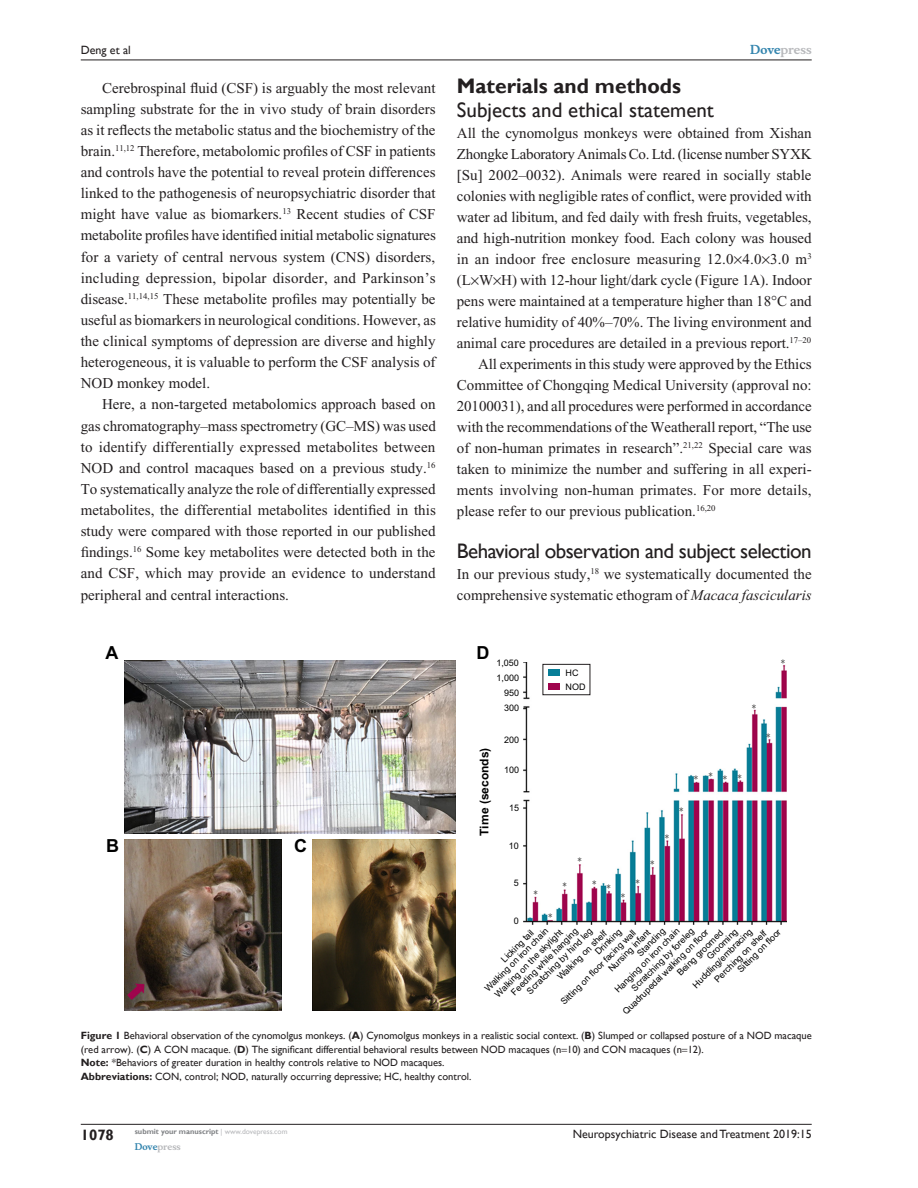
<style>
.page{position:relative;width:918px;height:1188px;background:#fff}
.page>*{position:absolute;margin:0;border:0;box-sizing:border-box;transform-origin:0 0}
.H2-after-H1{font:21px "Gill Sans";letter-spacing:-.025em;color:#231f20}
.H2-after-H1-2{font:21px "Gill Sans";color:#231f20}
.H1-before-H2{font:700 21px "Gill Sans";color:#231f20}
.t1{font:700 18px "Arial";color:#000}
.Tx{font:15px/21.1px "Times New Roman";color:#231f20;text-align:justify}
.TxF{font:15px/21px "Times New Roman";color:#231f20;text-align:justify}
.t2{font:700 15px "Gill Sans";color:#231f20}
.t3{font:12px "Gill Sans";color:#231f20}
.t4{font:700 12px "Arial";color:#000}
.t5{font:700 12px "Musee";color:#b8b9bc}
.FigC{font:10.5px/13.5px "Gill Sans";color:#231f20}
.FigSNRI{font:10.5px "Gill Sans";color:#231f20}
.t6{font:9px/15px "Arial";color:#000}
.t7{font:9px "Gill Sans";color:#000}
.t8{font:700 9px "Musee";color:#b8b9bc}
.t9{font:700 7.5px "Gill Sans";color:#808285}
.s1{color:#3485ae}
.s2{font-style:italic}
.s3{font-weight:700}
.s4{font-weight:400;color:#b8b9bc}
</style>
<div class="page">
<hr style="left:81px;top:1124px;width:731px;height:1px;background:#231f20">
<hr style="left:81px;top:60px;width:731px;height:1px;background:#231f20">
<img style="left:124px;top:661px;width:332px;height:172px">
<img style="left:312px;top:839px;width:144px;height:171px">
<img style="left:124px;top:839px;width:158px;height:171px">
<img style="left:523px;top:662px;width:264px;height:263px">
<div style="left:543px;top:664px;width:47px;height:31px;background:#fff;border:1px solid #231f20"></div>
<div style="left:548px;top:669px;width:12px;height:7px;background:#077e97"></div>
<div style="left:548px;top:683px;width:12px;height:7px;background:#9f044d"></div>
<p class="t3" style="left:81px;top:43px;width:52px">Deng et al</p>
<p class="Tx" style="left:81px;top:77px;width:357px;text-indent:21px">Cerebrospinal fluid (CSF) is arguably the most relevant sampling substrate for the in vivo study of brain disorders as it reflects the metabolic status and the biochemistry of the brain.<sup>11,12</sup> Therefore, metabolomic profiles of CSF in patients and controls have the potential to reveal protein differences linked to the pathogenesis of neuropsychiatric disorder that might have value as biomarkers.<sup>13</sup> Recent studies of CSF metabolite profiles have identified initial metabolic signatures for a variety of central nervous system (CNS) disorders, including depression, bipolar disorder, and Parkinson’s disease.<sup>11,14,15</sup> These metabolite profiles may potentially be useful as biomarkers in neurological conditions. However, as the clinical symptoms of depression are diverse and highly heterogeneous, it is valuable to perform the CSF analysis of NOD monkey model.</p>
<p class="Tx" style="left:81px;top:394px;width:357px;text-indent:21px">Here, a non-targeted metabolomics approach based on gas chromatography–mass spectrometry (GC–MS) was used to identify differentially expressed metabolites between NOD and control macaques based on a previous study.<sup>16<br></sup>To systematically analyze the role of differentially expressed metabolites, the differential metabolites identified in this study were compared with those reported in our published findings.<sup>16</sup> Some key metabolites were detected both in the and CSF, which may provide an evidence to understand peripheral and central interactions.</p>
<p class="t5" style="left:750px;top:43px;width:63px"><span class="s1">Dove</span>press</p>
<p class="H1-before-H2" style="left:457px;top:73px;width:226px">Materials and methods</p>
<p class="H2-after-H1-2" style="left:457px;top:97px;width:258px">Subjects and ethical statement</p>
<p class="TxF" style="left:457px;top:122px;width:356px">All the cynomolgus monkeys were obtained from Xishan Zhongke Laboratory Animals Co. Ltd. (license number SYXK [Su] 2002–0032). Animals were reared in socially stable colonies with negligible rates of conflict, were provided with water ad libitum, and fed daily with fresh fruits, vegetables, and high-nutrition monkey food. Each colony was housed in an indoor free enclosure measuring 12.0 4.0 3.0 m<sup>3 </sup>(L W H) with 12-hour light/dark cycle (Figure 1A). Indoor pens were maintained at a temperature higher than 18 C and relative humidity of 40%–70%. The living environment and animal care procedures are detailed in a previous report.<sup>17–20</sup></p>
<p class="Tx" style="left:457px;top:353px;width:357px;text-indent:21px">All experiments in this study were approved by the Ethics Committee of Chongqing Medical University (approval no:<br>20100031), and all procedures were performed in accordance with the recommendations of the Weatherall report, “The use of non-human primates in research”.<sup>21,22</sup> Special care was taken to minimize the number and suffering in all experi&shy;ments involving non-human primates. For more details, please refer to our previous publication.<sup>16,20</sup></p>
<h2 class="H2-after-H1" style="left:457px;top:538px;width:356px">Behavioral observation and subject selection</h2>
<p class="TxF" style="left:457px;top:563px;width:356px">In our previous study,<sup>18</sup> we systematically documented the comprehensive systematic ethogram of <span class="s2">Macaca fascicularis</span></p>
<p class="t1" style="left:105px;top:641px;width:14px">A</p>
<p class="t1" style="left:476px;top:641px;width:14px">D</p>
<p class="t6" style="left:496px;top:655px;width:24px">1,050</p>
<p class="t7" style="left:781px;top:658px;width:5px">*</p>
<p class="t1" style="left:106px;top:834px;width:14px">B</p>
<p class="t1" style="left:294px;top:834px;width:14px">C</p>
<p class="t6" style="left:504px;top:670px;width:17px;text-align:justify;text-indent:-8px">1,000<br>950<br>300</p>
<p class="t6" style="left:504px;top:732px;width:17px">200</p>
<p class="t6" style="left:504px;top:763px;width:17px">100</p>
<p class="t6" style="left:509px;top:801px;width:12px">15</p>
<p class="t4" style="left:476px;top:836px;width:89px;rotate:-90deg">Time (seconds)</p>
<p class="t6" style="left:566px;top:666px;width:21px;line-height:13.6px">HC<br>NOD</p>
<p class="t7" style="left:752px;top:702px;width:5px">*</p>
<p class="t7" style="left:767px;top:732px;width:5px">*</p>
<p class="t7" style="left:665px;top:832px;width:5px">*</p>
<p class="t7" style="left:679px;top:806px;width:5px">*</p>
<p class="t7" style="left:694px;top:773px;width:49px">****</p>
<p class="t6" style="left:509px;top:838px;width:12px">10</p>
<p class="t6" style="left:514px;top:876px;width:7px">5</p>
<p class="t6" style="left:514px;top:913px;width:7px">0</p>
<p class="t6" style="left:497px;top:955px;width:44px;rotate:-45deg">Licking tail</p>
<p class="t6" style="left:591px;top:948px;width:35px;rotate:-45deg">Drinking</p>
<p class="t7" style="left:578px;top:856px;width:5px">*</p>
<p class="t7" style="left:650px;top:859px;width:5px">*</p>
<p class="t7" style="left:636px;top:878px;width:5px">*</p>
<p class="t7" style="left:592px;top:878px;width:5px">*</p>
<p class="t7" style="left:563px;top:881px;width:5px">*</p>
<p class="t7" style="left:607px;top:883px;width:5px">*</p>
<p class="t7" style="left:534px;top:888px;width:5px">*</p>
<p class="t7" style="left:621px;top:891px;width:5px">*</p>
<p class="t7" style="left:548px;top:911px;width:5px">*</p>
<p class="t6" style="left:491px;top:990px;width:93px;rotate:-45deg">Walking on the skylight</p>
<p class="t6" style="left:628px;top:945px;width:37px;line-height:9.6px;text-indent:-31px;rotate:-45deg">Nursing infant<br>Standing</p>
<p class="t6" style="left:698px;top:948px;width:41px;line-height:9.4px;text-indent:-33px;rotate:-45deg">Being groomed<br>Grooming</p>
<p class="t6" style="left:481px;top:985px;width:87px;rotate:-45deg">Walking on iron chain</p>
<p class="t6" style="left:611px;top:986px;width:89px;rotate:-45deg">Hanging on iron chain</p>
<p class="t6" style="left:619px;top:1008px;width:119px;rotate:-45deg">Quadrupedal walking on floor</p>
<p class="t6" style="left:734px;top:966px;width:59px;rotate:-45deg">Sitting on floor</p>
<p class="t6" style="left:523px;top:987px;width:90px;rotate:-45deg">Scratching by hind leg</p>
<p class="t6" style="left:628px;top:984px;width:86px;rotate:-45deg">Scratching by foreleg</p>
<p class="t6" style="left:508px;top:988px;width:92px;rotate:-45deg">Feeding while hanging</p>
<p class="t6" style="left:689px;top:981px;width:82px;rotate:-45deg">Huddling/embracing</p>
<p class="t6" style="left:711px;top:976px;width:71px;rotate:-45deg">Perching on shelf</p>
<p class="t6" style="left:554px;top:973px;width:67px;rotate:-45deg">Walking on shelf</p>
<p class="t6" style="left:557px;top:998px;width:104px;rotate:-45deg">Sitting on floor facing wall</p>
<p class="FigC" style="left:81px;top:1029px;width:732px"><span class="s3">Figure 1</span> Behavioral observation of the cynomolgus monkeys. (<span class="s3">A</span>) Cynomolgus monkeys in a realistic social context. (<span class="s3">B</span>) Slumped or collapsed posture of a NOD macaque (red arrow). (<span class="s3">C</span>) A CON macaque. (<span class="s3">D</span>) The significant differential behavioral results between NOD macaques (n 10) and CON macaques (n 12).</p>
<p class="FigSNRI" style="left:81px;top:1056px;width:365px"><span class="s3">Note:</span> *Behaviors of greater duration in healthy controls relative to NOD macaques.</p>
<p class="FigSNRI" style="left:81px;top:1070px;width:392px"><span class="s3">Abbreviations:</span> CON, control; NOD, naturally occurring depressive; HC, healthy control.</p>
<p class="t2" style="left:81px;top:1126px;width:35px">1078</p>
<p class="t9" style="left:135px;top:1127px;width:154px">submit your manuscript <span class="s4">| www.dovepress.com</span></p>
<p class="t8" style="left:135px;top:1141px;width:48px"><span class="s1">Dove</span>press</p>
<p class="t3" style="left:573px;top:1127px;width:241px">Neuropsychiatric Disease and Treatment 2019:15</p>
</div>
